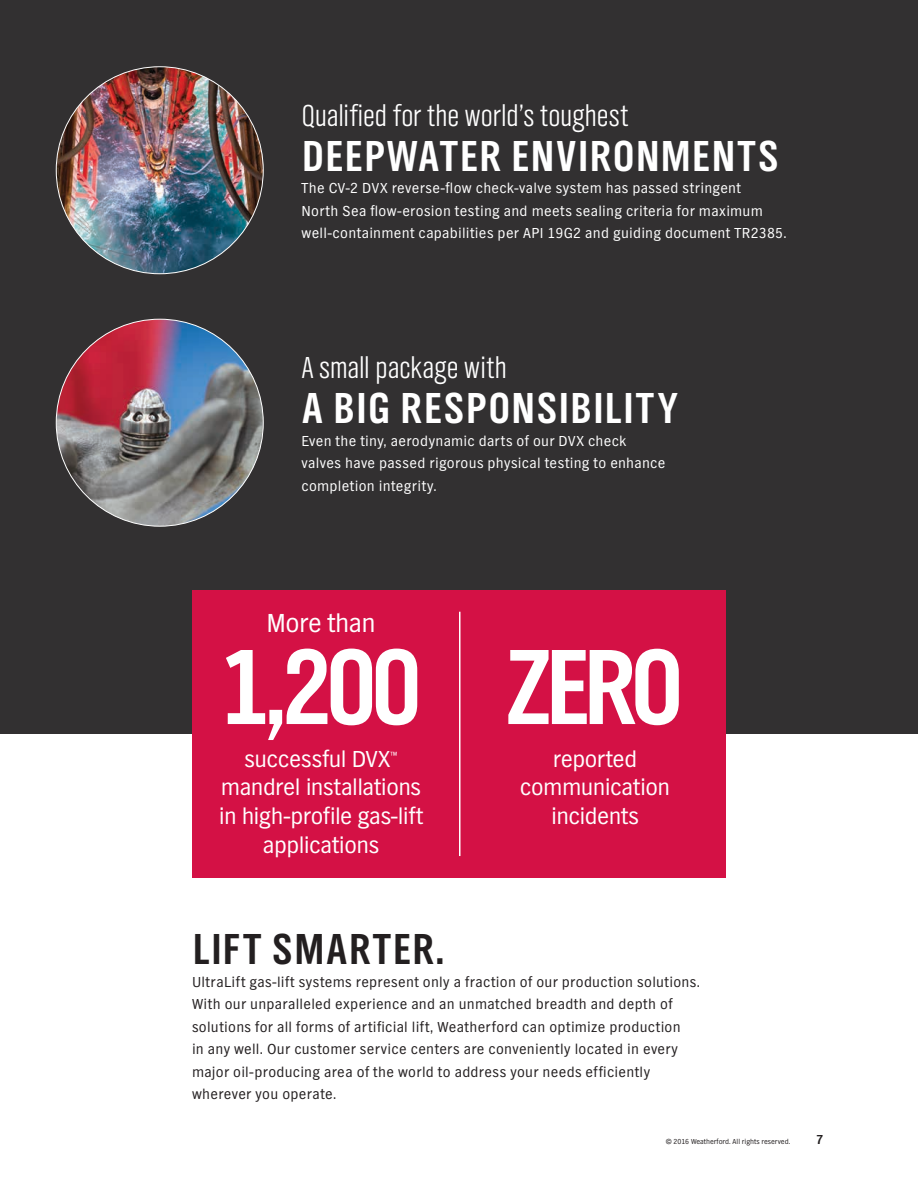
<style>
.page{position:relative;width:918px;height:1188px;background:#fff}
.page>*{position:absolute;margin:0;border:0;box-sizing:border-box;transform-origin:0 0}
.t1{font:111px "TV Nord EF Bold Con";letter-spacing:-.045em;color:#fff}
.t2{font:45px "TV Nord EF Bold Con";letter-spacing:.05em;color:#fff}
.t3{font:45px "TV Nord EF Bold Con";letter-spacing:.06em;color:#231f20}
.t4{font:31.5px "TV Nord EF Light Con";color:#fff}
.t5{font:27px "TV Nord EF";letter-spacing:-.02em;color:#fff}
.t6{font:24px/28.8px "TV Nord EF";letter-spacing:-.02em;color:#fff;text-align:center}
.t7{font:15px/22.5px "TV Nord EF";letter-spacing:.02em;color:#231f20}
.t8{font:15px/22.5px "TV Nord EF";letter-spacing:.02em;color:#fff}
.t9{font:700 13.5px "TV Nord EF";color:#231f20}
.t10{font:9.6px "TV Nord EF";color:#fff}
.t11{font:7.5px "TV Nord EF";color:#231f20}
</style>
<div class="page">
<div style="left:0;top:0;width:918px;height:734px;background:#323031"></div>
<img style="left:56px;top:319px;width:207px;height:207px;border-radius:103px">
<img style="left:56px;top:67px;width:207px;height:207px;border-radius:104px">
<div style="left:192px;top:590px;width:534px;height:288px;background:#d41145"></div>
<hr style="left:459px;top:612px;width:1px;height:244px;background:#fff">
<h3 class="t4" style="left:302px;top:99px;width:328px">Qualified for the world’s toughest</h3>
<h2 class="t2" style="left:303px;top:130px;width:477px">DEEPWATER ENVIRONMENTS</h2>
<p class="t8" style="left:302px;top:177px;width:487px">The CV-2 DVX reverse-flow check-valve system has passed stringent<br>North Sea flow-erosion testing and meets sealing criteria for maximum well-containment capabilities per API 19G2 and guiding document TR2385.</p>
<h3 class="t4" style="left:302px;top:351px;width:207px">A small package with</h3>
<h2 class="t2" style="left:303px;top:382px;width:377px">A BIG RESPONSIBILITY</h2>
<p class="t8" style="left:302px;top:430px;width:365px">Even the tiny, aerodynamic darts of our DVX check valves have passed rigorous physical testing to enhance completion integrity.</p>
<h3 class="t5" style="left:266px;top:608px;width:111px">More than</h3>
<h1 class="t1" style="left:221px;top:622px;width:202px">1,200</h1>
<h3 class="t6" style="left:245px;top:745px;width:147px">successful DVX</h3>
<p class="t10" style="left:391px;top:750px;width:8px">™</p>
<h3 class="t6" style="left:219px;top:774px;width:206px">mandrel installations in high-profile gas-lift applications</h3>
<h1 class="t1" style="left:507px;top:622px;width:178px">ZERO</h1>
<h3 class="t6" style="left:520px;top:745px;width:152px">reported communication incidents</h3>
<h2 class="t3" style="left:193px;top:923px;width:253px">LIFT SMARTER.</h2>
<p class="t7" style="left:192px;top:971px;width:510px">UltraLift gas-lift systems represent only a fraction of our production solutions.<br>With our unparalleled experience and an unmatched breadth and depth of solutions for all forms of artificial lift, Weatherford can optimize production<br>in any well. Our customer service centers are conveniently located in every major oil-producing area of the world to address your needs efficiently wherever you operate.</p>
<p class="t11" style="left:666px;top:1137px;width:126px">© 2016 Weatherford. All rights reserved.</p>
<p class="t9" style="left:816px;top:1132px;width:9px">7</p>
</div>
